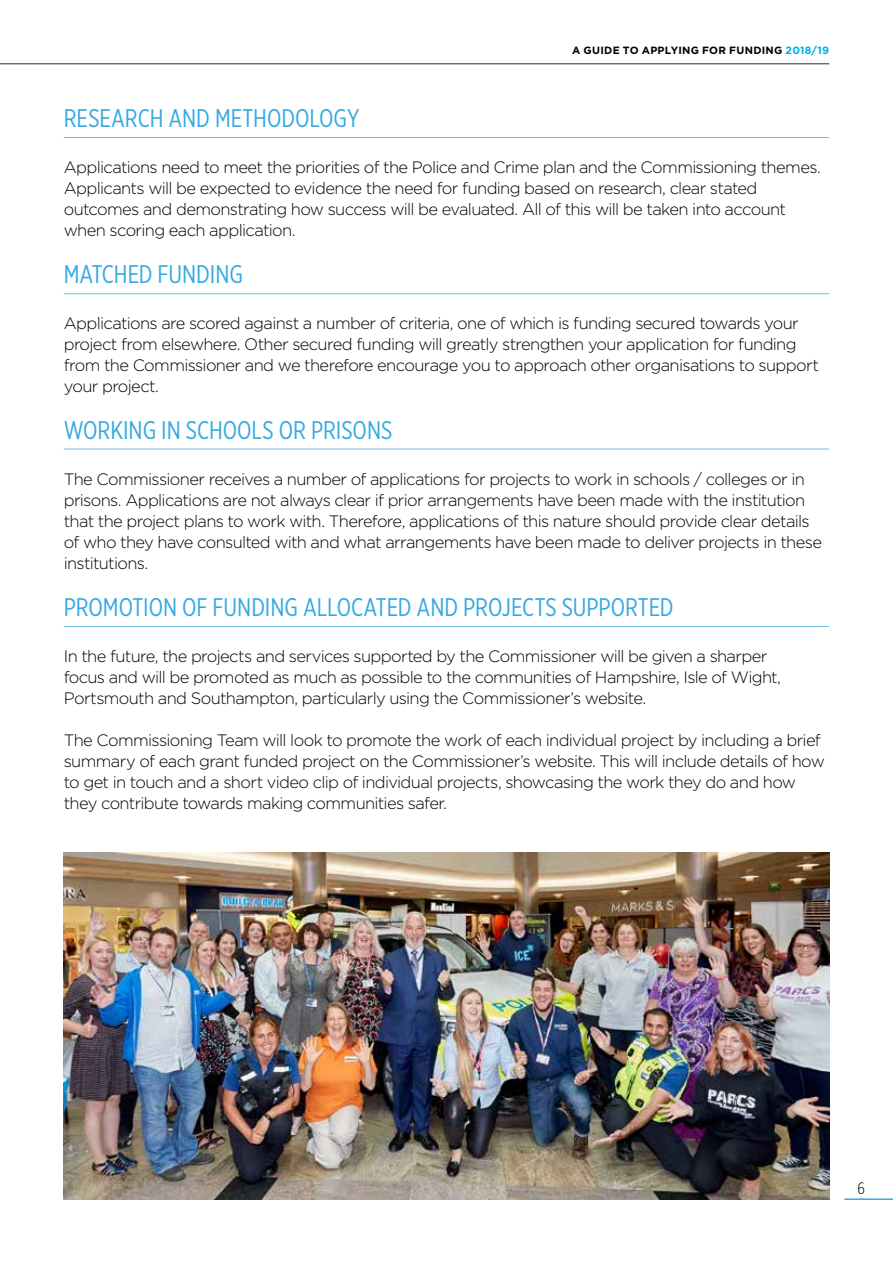
<style>
.page{position:relative;width:893px;height:1263px;background:#fff}
.page>*{position:absolute;margin:0;border:0;box-sizing:border-box;transform-origin:0 0}
.t1{font:25.5px "Gotham X Narrow";letter-spacing:-.005em;color:#36a9e1}
.t2{font:300 16.5px/21px "Gotham";letter-spacing:-.04em;color:#000}
.t3{font:300 16.5px "Gotham X Narrow";color:#000}
.t4{font:700 10.5px "Gotham";letter-spacing:.025em;color:#000}
.s1{color:#00aeef}
</style>
<div class="page">
<hr style="left:0;top:63px;width:829px;height:1px;background:#000">
<hr style="left:844px;top:1198px;width:49px;height:2px;background:#36a9e1">
<img style="left:64px;top:853px;width:765px;height:346px">
<hr style="left:64px;top:137px;width:765px;height:1px;background:#36a9e1">
<hr style="left:64px;top:293px;width:765px;height:1px;background:#36a9e1">
<hr style="left:64px;top:449px;width:765px;height:1px;background:#36a9e1">
<hr style="left:64px;top:626px;width:765px;height:1px;background:#36a9e1">
<p class="t4" style="left:572px;top:43px;width:259px">A GUIDE TO APPLYING FOR FUNDING <span class="s1">2018/19</span></p>
<h1 class="t1" style="left:64px;top:103px;width:297px">RESEARCH AND METHODOLOGY</h1>
<p class="t2" style="left:64px;top:156px;width:759px">Applications need to meet the priorities of the Police and Crime plan and the Commissioning themes.<br>Applicants will be expected to evidence the need for funding based on research, clear stated outcomes and demonstrating how success will be evaluated. All of this will be taken into account when scoring each application.</p>
<h1 class="t1" style="left:64px;top:259px;width:181px">MATCHED FUNDING</h1>
<p class="t2" style="left:64px;top:312px;width:757px">Applications are scored against a number of criteria, one of which is funding secured towards your project from elsewhere. Other secured funding will greatly strengthen your application for funding from the Commissioner and we therefore encourage you to approach other organisations to support your project.</p>
<h1 class="t1" style="left:64px;top:415px;width:330px">WORKING IN SCHOOLS OR PRISONS</h1>
<p class="t2" style="left:64px;top:468px;width:760px">The Commissioner receives a number of applications for projects to work in schools / colleges or in prisons. Applications are not always clear if prior arrangements have been made with the institution that the project plans to work with. Therefore, applications of this nature should provide clear details of who they have consulted with and what arrangements have been made to deliver projects in these institutions.</p>
<h1 class="t1" style="left:64px;top:592px;width:611px">PROMOTION OF FUNDING ALLOCATED AND PROJECTS SUPPORTED</h1>
<p class="t2" style="left:64px;top:645px;width:719px">In the future, the projects and services supported by the Commissioner will be given a sharper focus and will be promoted as much as possible to the communities of Hampshire, Isle of Wight,<br>Portsmouth and Southampton, particularly using the Commissioner’s website.</p>
<p class="t2" style="left:64px;top:729px;width:763px">The Commissioning Team will look to promote the work of each individual project by including a brief summary of each grant funded project on the Commissioner’s website. This will include details of how to get in touch and a short video clip of individual projects, showcasing the work they do and how they contribute towards making communities safer.</p>
<p class="t3" style="left:857px;top:1178px;width:9px">6</p>
</div>
